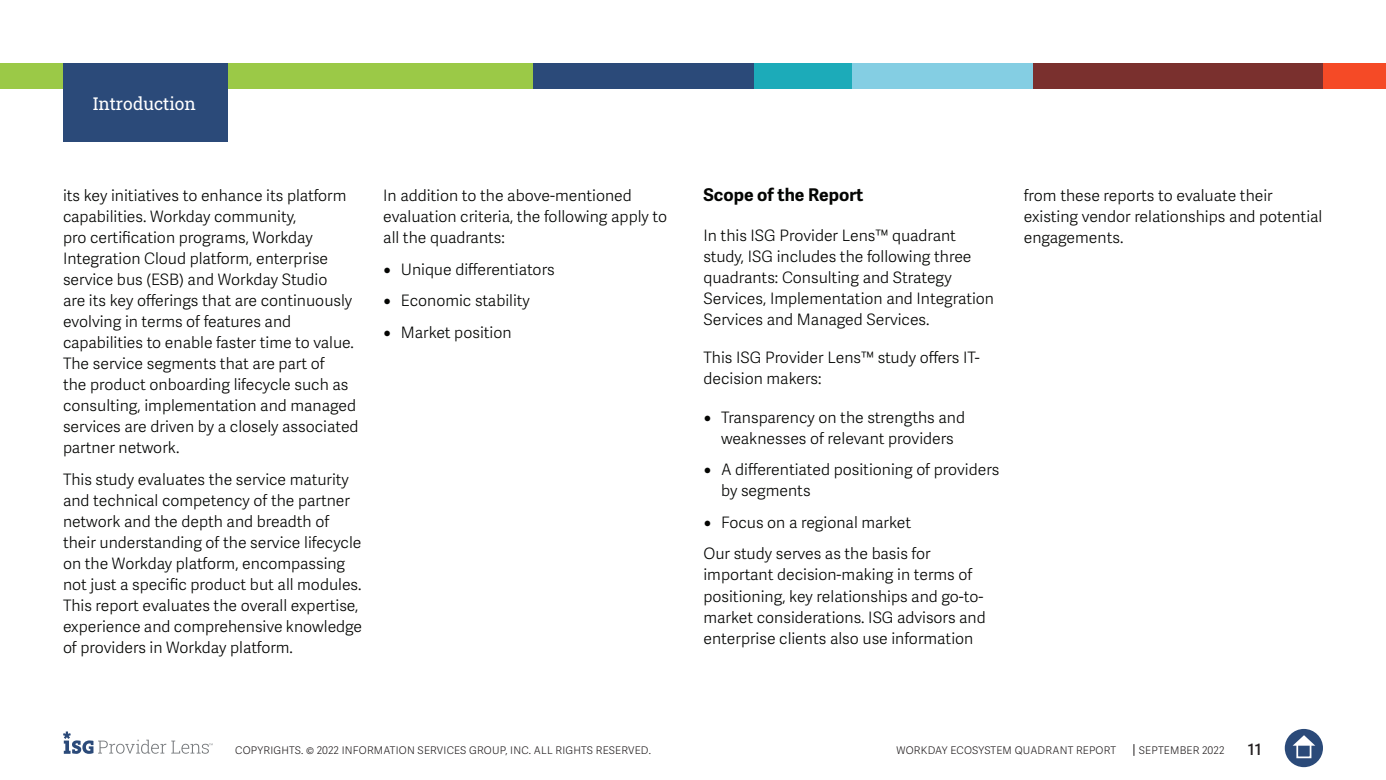
<style>
.page{position:relative;width:1386px;height:780px;background:#fff}
.page>*{position:absolute;margin:0;border:0;box-sizing:border-box;transform-origin:0 0}
.t1{font:700 17.5px "Adelle Sans";color:#040503}
.Section_Label_Blue_B{font:17.5px "Roboto Slab ISG P Regular";color:#fff}
.t2{font:300 15.75px/21px "Adelle Sans";color:#040503}
.t3{font:600 15.75px "Adelle Sans";color:#231f20}
.t4{font:300 10.5px "Adelle Sans";letter-spacing:.02em;color:#231f20}
.s1{font-family:"Minion Pro";font-weight:400;font-size:21px}
</style>
<div class="page">
<svg style="left:1133px;top:744px;width:1px;height:12px"></svg>
<div style="left:1285px;top:729px;width:38px;height:38px;background:#2b4a79;border-radius:50%"></div>
<svg style="left:1293px;top:735px;width:22px;height:10px"></svg>
<div style="left:1296px;top:743px;width:15px;height:15px;border:2px solid #fff"></div>
<svg style="left:63px;top:731px;width:150px;height:23px"></svg>
<div style="left:0;top:63px;width:533px;height:25px;background:#9bc947"></div>
<div style="left:533px;top:63px;width:223px;height:25px;background:#2b4a79"></div>
<div style="left:850px;top:63px;width:184px;height:25px;background:#84cee3"></div>
<div style="left:1323px;top:63px;width:63px;height:25px;background:#f54a26"></div>
<div style="left:1033px;top:63px;width:290px;height:25px;background:#7a302e"></div>
<div style="left:754px;top:63px;width:98px;height:25px;background:#1cabb9"></div>
<div style="left:63px;top:63px;width:165px;height:79px;background:#2b4a79"></div>
<p class="Section_Label_Blue_B" style="left:93px;top:91px;width:105px">Introduction</p>
<p class="t2" style="left:63px;top:185px;width:297px">its key initiatives to enhance its platform capabilities. Workday community,<br>pro certification programs, Workday Integration Cloud platform, enterprise service bus (ESB) and Workday Studio<br>are its key offerings that are continuously evolving in terms of features and capabilities to enable faster time to value.<br>The service segments that are part of<br>the product onboarding lifecycle such as consulting, implementation and managed services are driven by a closely associated partner network.</p>
<p class="t2" style="left:63px;top:469px;width:301px">This study evaluates the service maturity and technical competency of the partner network and the depth and breadth of their understanding of the service lifecycle on the Workday platform, encompassing not just a specific product but all modules.<br>This report evaluates the overall expertise, experience and comprehensive knowledge of providers in Workday platform.</p>
<p class="t2" style="left:383px;top:185px;width:286px">In addition to the above-mentioned evaluation criteria, the following apply to all the quadrants:</p>
<p class="t2" style="left:383px;top:259px;width:173px"><span class="s1">•</span> Unique differentiators</p>
<p class="t2" style="left:383px;top:290px;width:148px"><span class="s1">•</span> Economic stability</p>
<p class="t2" style="left:383px;top:322px;width:130px"><span class="s1">•</span> Market position</p>
<p class="t1" style="left:704px;top:184px;width:161px">Scope of the Report</p>
<p class="t2" style="left:704px;top:225px;width:292px">In this ISG Provider Lens™ quadrant study, ISG includes the following three quadrants: Consulting and Strategy Services, Implementation and Integration Services and Managed Services.</p>
<p class="t2" style="left:704px;top:348px;width:278px">This ISG Provider Lens™ study offers IT&shy;decision makers:</p>
<p class="t2" style="left:704px;top:407px;width:263px;text-align:center"><span class="s1">•</span> Transparency on the strengths and weaknesses of relevant providers</p>
<p class="t2" style="left:721px;top:460px;width:280px;text-indent:-18px"><span class="s1">•</span> A differentiated positioning of providers by segments</p>
<p class="t2" style="left:704px;top:512px;width:209px"><span class="s1">•</span> Focus on a regional market</p>
<p class="t2" style="left:704px;top:544px;width:284px">Our study serves as the basis for important decision-making in terms of positioning, key relationships and go-to&shy;market considerations. ISG advisors and enterprise clients also use information</p>
<p class="t2" style="left:1024px;top:185px;width:300px">from these reports to evaluate their existing vendor relationships and potential engagements.</p>
<p class="t4" style="left:235px;top:744px;width:417px">COPYRIGHTS. © 2022 INFORMATION SERVICES GROUP, INC. ALL RIGHTS RESERVED.</p>
<p class="t4" style="left:897px;top:744px;width:221px">WORKDAY ECOSYSTEM QUADRANT REPORT</p>
<p class="t4" style="left:1139px;top:744px;width:87px">SEPTEMBER 2022</p>
<p class="t3" style="left:1248px;top:740px;width:15px">11</p>
</div>
